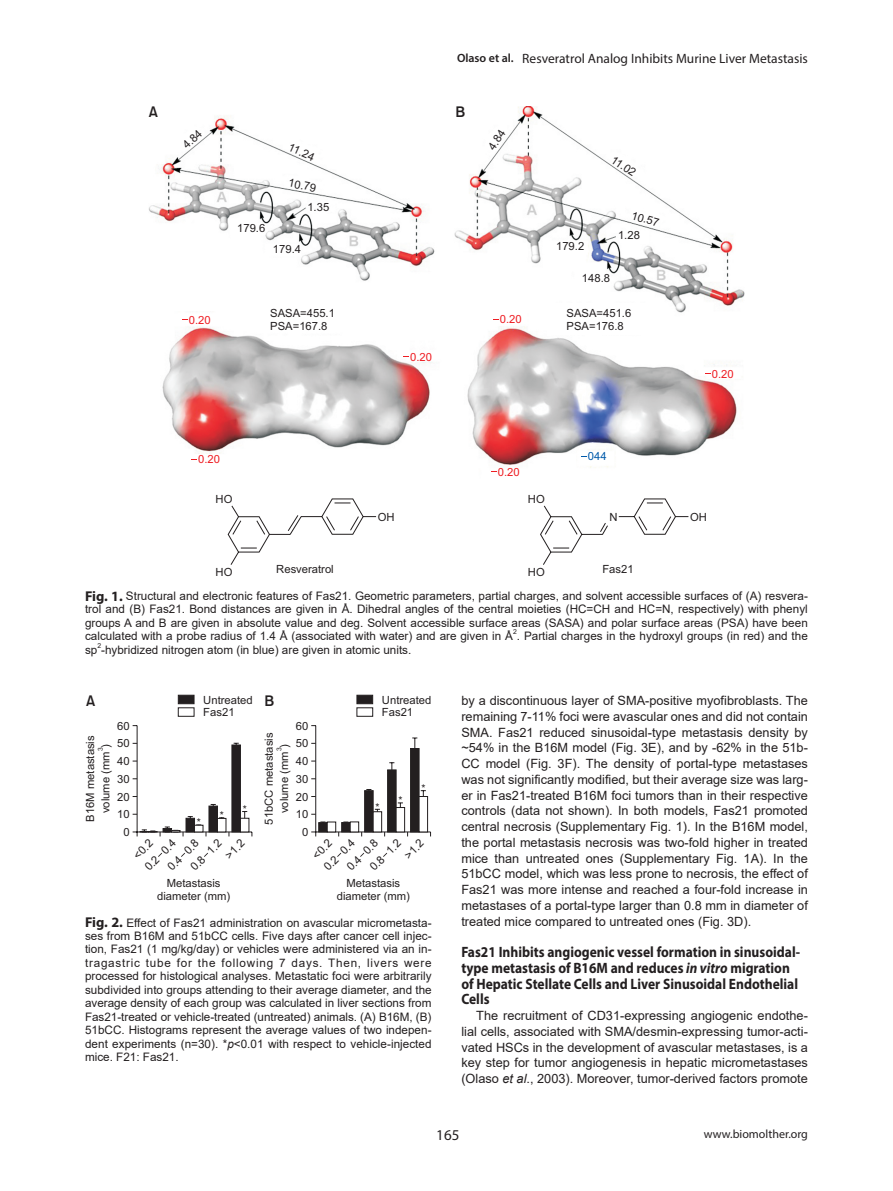
<style>
.page{position:relative;width:893px;height:1191px;background:#fff}
.page>*{position:absolute;margin:0;border:0;box-sizing:border-box;transform-origin:0 0}
.t1{font:700 15px/15.8px "Myriad Pro";color:#231f20;scale:.9 1}
.t2{font:15px "Gothic 725 BT Bold A";color:#231f20}
.t3{font:15px "Myriad Pro";color:#231f20}
.t4{font:13.5px "Myriad Pro";color:#231f20}
.t5{font:12.75px/15.8px "Arial";color:#231f20;text-align:justify}
.t6{font:12px "Myriad Pro";color:#231f20}
.t7{font:11.7px/13.5px "Arial";color:#231f20;text-align:justify}
.t8{font:11.25px/17.7px "Arial";color:#231f20}
.t9{font:11.25px "Arial";color:#ee1d23}
.t10{font:11.25px "Arial";color:#015aaa}
.t11{font:10.5px "Arial";color:#231f20}
.t12{font:6.75px "Arial";color:#231f20}
.s1{font-weight:600;font-size:12px}
.s2{font-family:"Myriad Pro";font-weight:700;font-size:14.25px}
.s3{font-style:italic}
</style>
<div class="page">
<img style="left:149px;top:106px;width:595px;height:366px">
<svg style="left:227px;top:498px;width:150px;height:67px"></svg>
<svg style="left:540px;top:498px;width:149px;height:67px"></svg>
<div style="left:178px;top:695px;width:16px;height:9px;background:#231f20;border:1px solid #231f20"></div>
<svg style="left:356px;top:707px;width:17px;height:9px"></svg>
<div style="left:356px;top:695px;width:17px;height:9px;background:#231f20;border:1px solid #231f20"></div>
<svg style="left:132px;top:725px;width:121px;height:112px"></svg>
<div style="left:240px;top:818px;width:9px;height:14px;background:#fff;border:1px solid #231f20"></div>
<svg style="left:311px;top:725px;width:120px;height:112px"></svg>
<div style="left:419px;top:796px;width:9px;height:36px;background:#fff;border:1px solid #231f20"></div>
<p class="t4" style="left:457px;top:50px;width:352px"><span class="s1">Olaso et al.</span> Resveratrol Analog Inhibits Murine Liver Metastasis</p>
<p class="t2" style="left:149px;top:103px;width:11px">A</p>
<p class="t2" style="left:455px;top:103px;width:11px">B</p>
<p class="t8" style="left:179px;top:141px;width:23px;rotate:-43deg">4.84</p>
<p class="t8" style="left:237px;top:221px;width:30px">179.6</p>
<p class="t8" style="left:292px;top:139px;width:29px;rotate:24deg">11.24</p>
<p class="t8" style="left:290px;top:175px;width:30px;rotate:11deg">10.79</p>
<p class="t8" style="left:307px;top:199px;width:23px">1.35</p>
<p class="t8" style="left:273px;top:241px;width:30px">179.4</p>
<p class="t8" style="left:484px;top:145px;width:23px;rotate:-57deg">4.84</p>
<p class="t8" style="left:556px;top:238px;width:30px">179.2</p>
<p class="t8" style="left:617px;top:152px;width:29px;rotate:34deg">11.02</p>
<p class="t8" style="left:634px;top:208px;width:30px;rotate:16deg">10.57</p>
<p class="t8" style="left:618px;top:227px;width:23px">1.28</p>
<p class="t8" style="left:582px;top:270px;width:30px">148.8</p>
<p class="t9" style="left:189px;top:316px;width:23px">0.20</p>
<p class="t8" style="left:270px;top:308px;width:66px;line-height:12.6px">SASA=455.1<br>PSA=167.8</p>
<p class="t8" style="left:567px;top:308px;width:66px;line-height:12.6px">SASA=451.6<br>PSA=176.8</p>
<p class="t9" style="left:500px;top:315px;width:23px">0.20</p>
<p class="t9" style="left:410px;top:352px;width:23px">0.20</p>
<p class="t9" style="left:712px;top:370px;width:23px">0.20</p>
<p class="t9" style="left:198px;top:455px;width:23px">0.20</p>
<p class="t10" style="left:588px;top:452px;width:20px">044</p>
<p class="t9" style="left:498px;top:467px;width:23px">0.20</p>
<p class="t8" style="left:216px;top:491px;width:18px">HO</p>
<p class="t8" style="left:528px;top:491px;width:18px">HO</p>
<p class="t8" style="left:378px;top:509px;width:18px">OH</p>
<p class="t8" style="left:609px;top:509px;width:10px">N</p>
<p class="t8" style="left:690px;top:509px;width:18px">OH</p>
<p class="t8" style="left:216px;top:564px;width:18px">HO</p>
<p class="t8" style="left:276px;top:561px;width:59px">Resveratrol</p>
<p class="t8" style="left:602px;top:561px;width:33px">Fas21</p>
<p class="t8" style="left:528px;top:564px;width:18px">HO</p>
<p class="t7" style="left:85px;top:589px;width:724px"><span class="s2">Fig. 1.</span> Structural and electronic features of Fas21. Geometric parameters, partial charges, and solvent accessible surfaces of (A) resvera&shy;trol and (B) Fas21. Bond distances are given in Å. Dihedral angles of the central moieties (HC=CH and HC=N, respectively) with phenyl groups A and B are given in absolute value and deg. Solvent accessible surface areas (SASA) and polar surface areas (PSA) have been calculated with a probe radius of 1.4 Å (associated with water) and are given in Å . Partial charges in the hydroxyl groups (in red) and the</p>
<p class="t12" style="left:513px;top:627px;width:5px">2</p>
<p class="t12" style="left:97px;top:641px;width:5px">2</p>
<p class="t7" style="left:85px;top:642px;width:328px">sp -hybridized nitrogen atom (in blue) are given in atomic units.</p>
<p class="t8" style="left:203px;top:694px;width:51px;line-height:12.6px">Untreated<br>Fas21</p>
<p class="t8" style="left:382px;top:694px;width:51px;line-height:12.6px">Untreated<br>Fas21</p>
<p class="t2" style="left:86px;top:692px;width:11px">A</p>
<p class="t2" style="left:265px;top:692px;width:11px">B</p>
<p class="t8" style="left:117px;top:718px;width:14px;text-align:justify">60<br>50<br>40<br>30<br>20</p>
<p class="t8" style="left:82px;top:821px;width:88px;rotate:-90deg">B16M metastasis</p>
<p class="t8" style="left:98px;top:813px;width:71px;rotate:-90deg">volume (mm )</p>
<p class="t12" style="left:98px;top:751px;width:5px;rotate:-90deg">3</p>
<p class="t8" style="left:117px;top:806px;width:14px">10</p>
<p class="t11" style="left:197px;top:818px;width:6px">*</p>
<p class="t11" style="left:220px;top:811px;width:6px">*</p>
<p class="t11" style="left:243px;top:805px;width:6px">*</p>
<p class="t8" style="left:296px;top:718px;width:14px;text-align:justify">60<br>50<br>40<br>30<br>20<br>10</p>
<p class="t8" style="left:262px;top:824px;width:93px;line-height:15.3px;text-align:center;rotate:-90deg">51bCC metastasis volume (mm )</p>
<p class="t12" style="left:276px;top:751px;width:5px;rotate:-90deg">3</p>
<p class="t11" style="left:376px;top:803px;width:6px">*</p>
<p class="t11" style="left:398px;top:796px;width:6px">*</p>
<p class="t11" style="left:421px;top:784px;width:6px">*</p>
<p class="t8" style="left:123px;top:824px;width:8px">0</p>
<p class="t8" style="left:302px;top:824px;width:8px">0</p>
<p class="t8" style="left:164px;top:863px;width:40px;rotate:-45deg">0.4 0.8</p>
<p class="t8" style="left:141px;top:863px;width:40px;rotate:-45deg">0.2 0.4</p>
<p class="t8" style="left:130px;top:851px;width:24px;rotate:-45deg">&lt;0.2</p>
<p class="t8" style="left:187px;top:863px;width:40px;rotate:-45deg">0.8 1.2</p>
<p class="t8" style="left:222px;top:851px;width:24px;rotate:-45deg">&gt;1.2</p>
<p class="t8" style="left:343px;top:863px;width:40px;rotate:-45deg">0.4 0.8</p>
<p class="t8" style="left:320px;top:863px;width:40px;rotate:-45deg">0.2 0.4</p>
<p class="t8" style="left:366px;top:863px;width:40px;rotate:-45deg">0.8 1.2</p>
<p class="t8" style="left:401px;top:851px;width:24px;rotate:-45deg">&gt;1.2</p>
<p class="t8" style="left:309px;top:851px;width:24px;rotate:-45deg">&lt;0.2</p>
<p class="t8" style="left:157px;top:878px;width:75px;line-height:12.6px;text-align:center">Metastasis diameter (mm)</p>
<p class="t8" style="left:337px;top:878px;width:75px;line-height:12.6px;text-align:center">Metastasis diameter (mm)</p>
<p class="t7" style="left:85px;top:915px;width:348px"><span class="s2">Fig. 2.</span> Effect of Fas21 administration on avascular micrometasta&shy;ses from B16M and 51bCC cells. Five days after cancer cell injec&shy;tion, Fas21 (1 mg/kg/day) or vehicles were administered via an in&shy;tragastric tube for the following 7 days. Then, livers were processed for histological analyses. Metastatic foci were arbitrarily subdivided into groups attending to their average diameter, and the average density of each group was calculated in liver sections from Fas21-treated or vehicle-treated (untreated) animals. (A) B16M, (B)<br>51bCC. Histograms represent the average values of two indepen&shy;dent experiments (n=30). *<span class="s3">p</span>&lt;0.01 with respect to vehicle-injected mice. F21: Fas21.</p>
<p class="t5" style="left:461px;top:692px;width:348px">by a discontinuous layer of SMA-positive myofibroblasts. The remaining 7-11% foci were avascular ones and did not contain SMA. Fas21 reduced sinusoidal-type metastasis density by ~54% in the B16M model (Fig. 3E), and by -62% in the 51b-CC model (Fig. 3F). The density of portal-type metastases was not significantly modified, but their average size was larg&shy;er in Fas21-treated B16M foci tumors than in their respective controls (data not shown). In both models, Fas21 promoted central necrosis (Supplementary Fig. 1). In the B16M model, the portal metastasis necrosis was two-fold higher in treated mice than untreated ones (Supplementary Fig. 1A). In the 51bCC model, which was less prone to necrosis, the effect of Fas21 was more intense and reached a four-fold increase in metastases of a portal-type larger than 0.8 mm in diameter of treated mice compared to untreated ones (Fig. 3D).</p>
<p class="t1" style="left:461px;top:943px;width:378px">Fas21 Inhibits angiogenic vessel formation in sinusoidal&shy;type metastasis of B16M and reduces <span class="s3">in vitro</span> migration of Hepatic Stellate Cells and Liver Sinusoidal Endothelial Cells</p>
<p class="t5" style="left:461px;top:1007px;width:348px;text-indent:15px">The recruitment of CD31-expressing angiogenic endothe&shy;lial cells, associated with SMA/desmin-expressing tumor-acti&shy;vated HSCs in the development of avascular metastases, is a key step for tumor angiogenesis in hepatic micrometastases (Olaso <span class="s3">et al</span>., 2003). Moreover, tumor-derived factors promote</p>
<p class="t3" style="left:436px;top:1125px;width:25px">165</p>
<p class="t6" style="left:704px;top:1126px;width:105px">www.biomolther.org</p>
</div>
